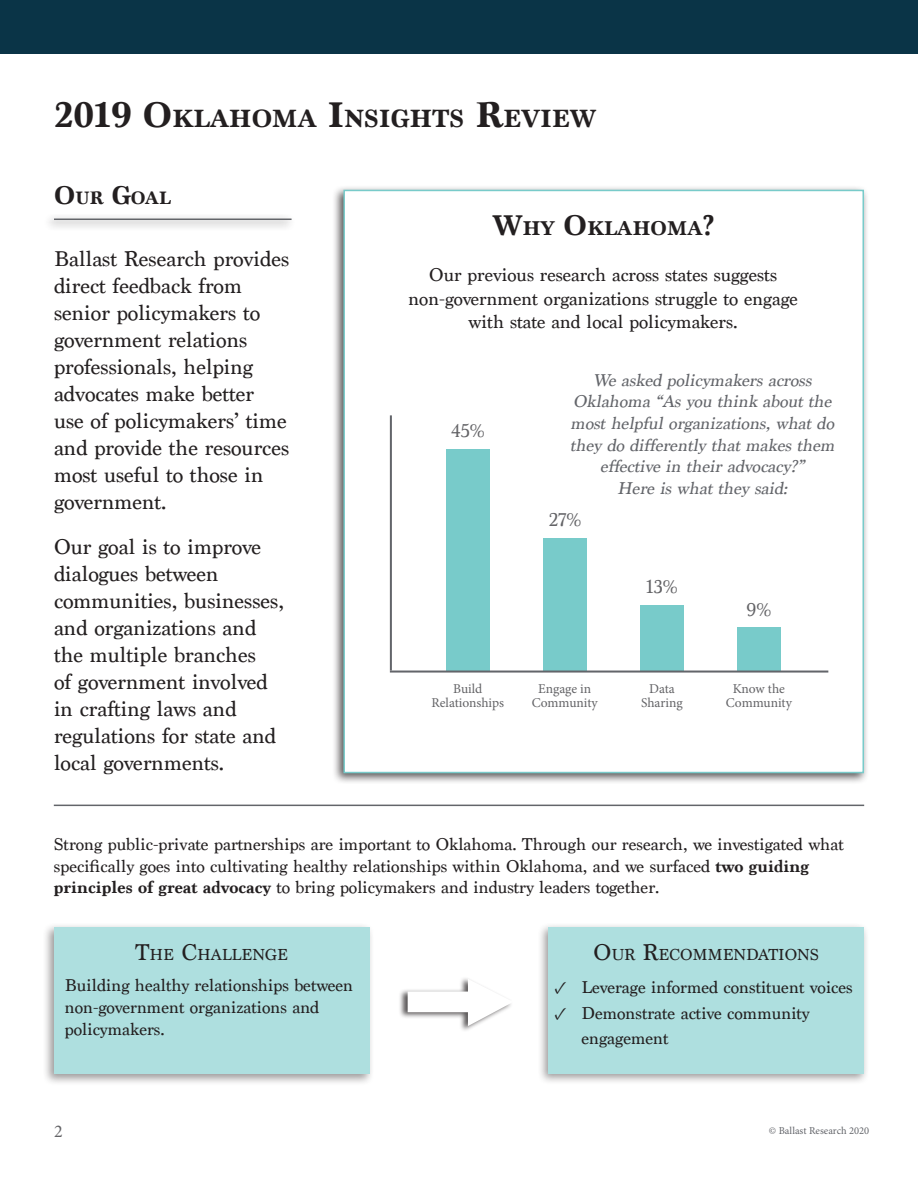
<style>
.page{position:relative;width:918px;height:1188px;background:#fff}
.page>*{position:absolute;margin:0;border:0;box-sizing:border-box;transform-origin:0 0}
.t1{font:700 26.25px "Marion";color:#231f20}
.t2{font:22.5px/27px "Marion";color:#231f20}
.t3{font:700 21px "Marion";color:#231f20}
.t4{font:19.5px/23.4px "Marion";color:#231f20;text-align:center}
.t5{font:19.5px "Marion";color:#636366}
.t6{font:700 18.9px "Marion";color:#231f20}
.t7{font:18px/21.6px "Marion";color:#231f20}
.t8{font:italic 18px/21.6px "Marion";color:#63656a;text-align:center}
.t9{font:18px "Minion Pro";color:#636366}
.t10{font:16.8px "Marion";color:#231f20}
.t11{font:13.5px/13.5px "Minion Pro";color:#636366;text-align:center}
.t12{font:10.5px "Minion Pro";color:#63656a}
.s1{font-size:37.5px}
.s2{font-size:27px}
.s3{font-size:30px}
.s4{font-weight:700}
.s5{font-size:24px}
.s6{font-family:"Minion Pro"}
</style>
<div class="page">
<div style="left:0;top:0;width:918px;height:54px;background:#0a3447"></div>
<div style="left:537px;top:922px;width:333px;height:164px;background:#231f20;opacity:.75"></div>
<div style="left:548px;top:927px;width:316px;height:147px;background:#aedfdf"></div>
<div style="left:332px;top:185px;width:537px;height:600px;background:#231f20;opacity:.75"></div>
<div style="left:343px;top:190px;width:521px;height:583px;background:#fff;border:2px solid #78cbca"></div>
<div style="left:43px;top:922px;width:332px;height:164px;background:#231f20;opacity:.75"></div>
<div style="left:54px;top:927px;width:316px;height:147px;background:#aedfdf"></div>
<div style="left:398px;top:976px;width:116px;height:57px;background:#231f20;opacity:.75"></div>
<svg style="left:408px;top:979px;width:105px;height:47px"></svg>
<div style="left:44px;top:213px;width:252px;height:18px;background:#231f20;opacity:.75"></div>
<hr style="left:54px;top:219px;width:238px;height:1px;background:#63656a">
<hr style="left:54px;top:805px;width:810px;height:1px;background:#63656a">
<div style="left:446px;top:449px;width:44px;height:223px;background:#78cbca"></div>
<div style="left:543px;top:538px;width:44px;height:134px;background:#78cbca"></div>
<div style="left:640px;top:605px;width:44px;height:67px;background:#78cbca"></div>
<div style="left:737px;top:627px;width:44px;height:45px;background:#78cbca"></div>
<hr style="left:390px;top:671px;width:438px;height:2px;background:#63656a">
<hr style="left:390px;top:415px;width:2px;height:256px;background:#63656a">
<h1 class="t1" style="left:54px;top:103px;width:543px"><span class="s1">2019 O</span>KLAHOMA <span class="s1">I</span>NSIGHTS <span class="s1">R</span>EVIEW</h1>
<p class="t6" style="left:54px;top:186px;width:118px"><span class="s2">O</span>UR <span class="s2">G</span>OAL</p>
<p class="t2" style="left:54px;top:246px;width:237px">Ballast Research provides direct feedback from senior policymakers to government relations professionals, helping advocates make better use of policymakers’ time and provide the resources most useful to those in government.</p>
<p class="t2" style="left:54px;top:534px;width:232px">Our goal is to improve dialogues between communities, businesses, and organizations and the multiple branches<br>of government involved in crafting laws and regulations for state and local governments.</p>
<p class="t3" style="left:493px;top:216px;width:223px"><span class="s3">W</span>HY <span class="s3">O</span>KLAHOMA<span class="s3">?</span></p>
<p class="t4" style="left:409px;top:264px;width:391px">Our previous research across states suggests non-government organizations struggle to engage with state and local policymakers.</p>
<p class="t5" style="left:451px;top:419px;width:35px">45%</p>
<p class="t8" style="left:570px;top:369px;width:270px">We asked policymakers across<br>Oklahoma “As you think about the most helpful organizations, what do they do differently that makes them effective in their advocacy?”<br>Here is what they said:</p>
<p class="t5" style="left:549px;top:508px;width:34px">27%</p>
<p class="t5" style="left:646px;top:575px;width:33px">13%</p>
<p class="t5" style="left:747px;top:598px;width:26px">9%</p>
<p class="t11" style="left:431px;top:682px;width:74px">Build<br>Relationships</p>
<p class="t11" style="left:532px;top:682px;width:68px">Engage in<br>Community</p>
<p class="t11" style="left:641px;top:682px;width:43px">Data<br>Sharing</p>
<p class="t11" style="left:726px;top:682px;width:68px">Know the<br>Community</p>
<p class="t7" style="left:54px;top:834px;width:791px">Strong public-private partnerships are important to Oklahoma. Through our research, we investigated what specifically goes into cultivating healthy relationships within Oklahoma, and we surfaced <span class="s4">two guiding principles of great advocacy</span> to bring policymakers and industry leaders together.</p>
<p class="t10" style="left:136px;top:945px;width:154px"><span class="s5">T</span>HE <span class="s5">C</span>HALLENGE</p>
<p class="t7" style="left:65px;top:975px;width:290px">Building healthy relationships between non-government organizations and policymakers.</p>
<p class="t10" style="left:593px;top:945px;width:227px"><span class="s5">O</span>UR <span class="s5">R</span>ECOMMENDATIONS</p>
<p class="t7" style="left:554px;top:977px;width:300px"><span class="s6">✓</span> Leverage informed constituent voices</p>
<p class="t7" style="left:581px;top:1000px;width:230px;line-height:25.5px;text-indent:-27px"><span class="s6">✓</span> Demonstrate active community engagement</p>
<p class="t9" style="left:54px;top:1119px;width:10px">2</p>
<p class="t12" style="left:769px;top:1124px;width:102px">© Ballast Research 2020</p>
</div>
